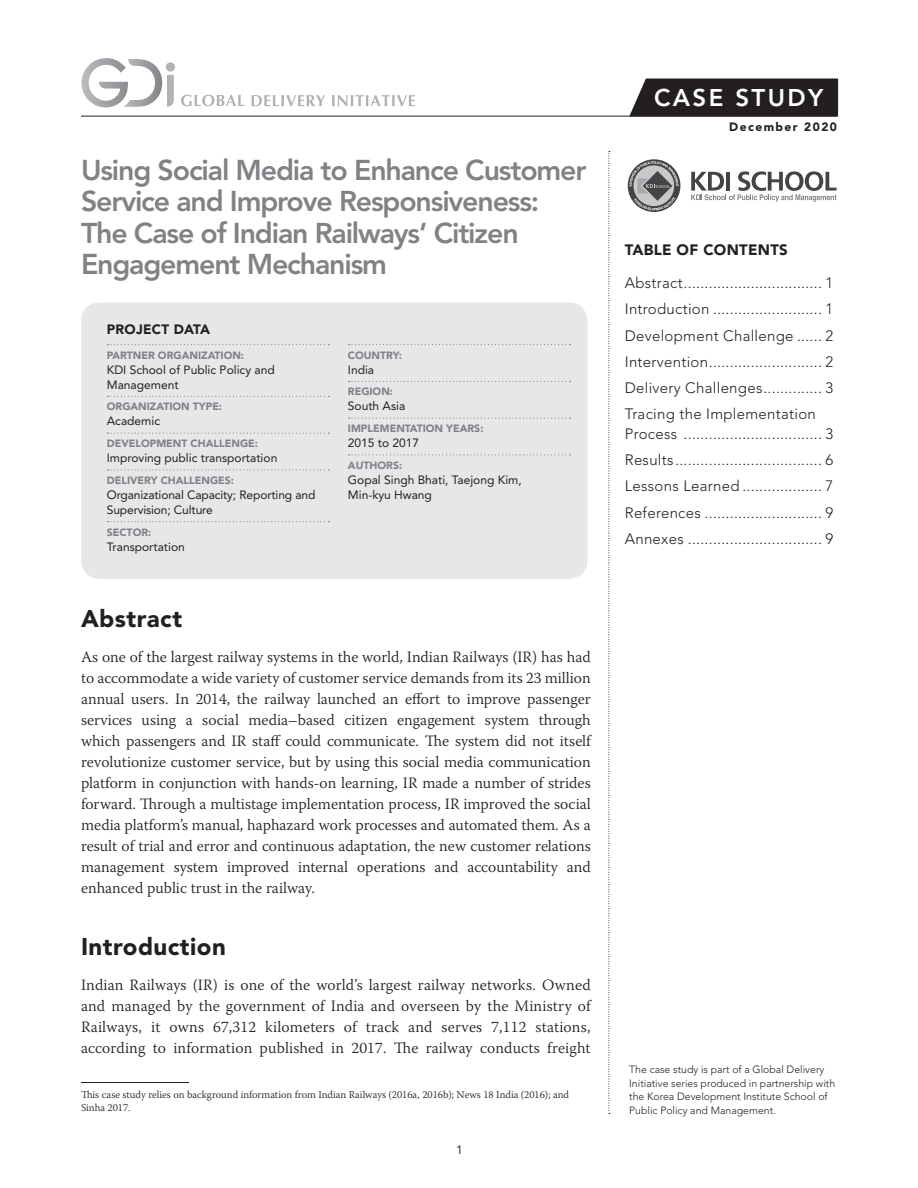
<style>
.page{position:relative;width:918px;height:1188px;background:#fff}
.page>*{position:absolute;margin:0;border:0;box-sizing:border-box;transform-origin:0 0}
.head_-_title{font:800 28.5px/31.2px "Avenir LT Std";letter-spacing:-.04em;color:#808285}
.A_Head_sect_title{font:900 24px "Avenir LT Std";letter-spacing:.02em;color:#231f20}
.B_Head_2{font:800 24px "Avenir LT Std";letter-spacing:.1em;color:#fff}
.Body_text-first_para{font:300 15.75px/21px "Warnock Pro";color:#231f20;text-align:justify}
.t1{font:300 15px/19.5px "Avenir LT Std";letter-spacing:.02em;color:#231f20}
.TOC_Title{font:900 15px "Avenir LT Std";letter-spacing:.02em;color:#231f20}
.Proj_Contact_TOC_tit{font:900 13.5px "Avenir LT Std";letter-spacing:.02em;color:#231f20}
.Project_Description{font:12px/15px "Avenir LT Std";color:#231f20}
.t2{font:900 12px "Avenir LT Std";letter-spacing:.12em;color:#231f20}
.t3{font:12px "Avenir LT Std";color:#231f20;scale:1.1 1}
.Acknowledgments{font:300 10.5px/13.5px "Avenir LT Std";color:#231f20}
.Poject_TITLE{font:900 10.5px "Avenir LT Std";color:#808285}
.Footnote_text{font:300 10.5px/13.5px "Warnock Pro";color:#231f20}
</style>
<div class="page">
<div style="left:81px;top:302px;width:507px;height:277px;background:#e6e7e9;border-radius:19px"></div>
<svg style="left:107px;top:344px;width:223px;height:1px"></svg>
<svg style="left:107px;top:396px;width:223px;height:1px"></svg>
<svg style="left:107px;top:433px;width:223px;height:1px"></svg>
<svg style="left:107px;top:469px;width:223px;height:1px"></svg>
<svg style="left:107px;top:521px;width:223px;height:1px"></svg>
<svg style="left:348px;top:344px;width:223px;height:1px"></svg>
<svg style="left:348px;top:381px;width:223px;height:1px"></svg>
<svg style="left:348px;top:418px;width:223px;height:1px"></svg>
<svg style="left:348px;top:454px;width:223px;height:1px"></svg>
<svg style="left:609px;top:151px;width:1px;height:963px"></svg>
<div style="left:629px;top:79px;width:209px;height:37px;background:#231f20"></div>
<hr style="left:81px;top:116px;width:756px;height:1px;background:#231f20">
<svg style="left:628px;top:159px;width:52px;height:53px"></svg>
<svg style="left:629px;top:161px;width:49px;height:49px;background:#969798"></svg>
<svg style="left:691px;top:171px;width:146px;height:31px"></svg>
<svg style="left:181px;top:95px;width:63px;height:11px"></svg>
<svg style="left:251px;top:95px;width:74px;height:11px"></svg>
<svg style="left:332px;top:95px;width:83px;height:11px"></svg>
<svg style="left:82px;top:58px;width:92px;height:49px"></svg>
<div style="left:166px;top:62px;width:9px;height:10px;background:#b1b2b6;border-radius:50%"></div>
<hr style="left:81px;top:1082px;width:108px;height:1px;background:#231f20">
<p class="head_-_title" style="left:81px;top:155px;width:507px">Using Social Media to Enhance Customer Service and Improve Responsiveness:<br>The Case of Indian Railways’ Citizen Engagement Mechanism</p>
<p class="Proj_Contact_TOC_tit" style="left:107px;top:321px;width:105px">PROJECT DATA</p>
<p class="Poject_TITLE" style="left:107px;top:349px;width:139px">PARTNER ORGANIZATION:</p>
<p class="Project_Description" style="left:107px;top:362px;width:169px">KDI School of Public Policy and<br>Management</p>
<p class="Poject_TITLE" style="left:107px;top:400px;width:117px">ORGANIZATION TYPE:</p>
<p class="Project_Description" style="left:107px;top:414px;width:55px">Academic</p>
<p class="Poject_TITLE" style="left:107px;top:437px;width:153px">DEVELOPMENT CHALLENGE:</p>
<p class="Project_Description" style="left:107px;top:451px;width:172px">Improving public transportation</p>
<p class="Poject_TITLE" style="left:107px;top:474px;width:129px">DELIVERY CHALLENGES:</p>
<p class="Project_Description" style="left:107px;top:487px;width:210px">Organizational Capacity; Reporting and<br>Supervision; Culture</p>
<p class="Poject_TITLE" style="left:107px;top:526px;width:46px">SECTOR:</p>
<p class="Project_Description" style="left:107px;top:539px;width:80px">Transportation</p>
<p class="Poject_TITLE" style="left:348px;top:349px;width:55px">COUNTRY:</p>
<p class="Project_Description" style="left:348px;top:362px;width:28px">India</p>
<p class="Poject_TITLE" style="left:348px;top:385px;width:47px">REGION:</p>
<p class="Project_Description" style="left:348px;top:399px;width:59px">South Asia</p>
<p class="Poject_TITLE" style="left:348px;top:422px;width:137px">IMPLEMENTATION YEARS:</p>
<p class="Project_Description" style="left:348px;top:436px;width:73px">2015 to 2017</p>
<p class="Poject_TITLE" style="left:348px;top:459px;width:56px">AUTHORS:</p>
<p class="Project_Description" style="left:348px;top:472px;width:175px">Gopal Singh Bhati, Taejong Kim,<br>Min-kyu Hwang</p>
<p class="A_Head_sect_title" style="left:81px;top:604px;width:103px">Abstract</p>
<p class="Body_text-first_para" style="left:81px;top:646px;width:511px">As one of the largest railway systems in the world, Indian Railways (IR) has had to accommodate a wide variety of customer service demands from its 23 million annual users. In 2014, the railway launched an effort to improve passenger services using a social media–based citizen engagement system through which passengers and IR staff could communicate. The system did not itself revolutionize customer service, but by using this social media communication platform in conjunction with hands-on learning, IR made a number of strides forward. Through a multistage implementation process, IR improved the social media platform’s manual, haphazard work processes and automated them. As a result of trial and error and continuous adaptation, the new customer relations management system improved internal operations and accountability and enhanced public trust in the railway.</p>
<p class="A_Head_sect_title" style="left:81px;top:932px;width:146px">Introduction</p>
<p class="Body_text-first_para" style="left:81px;top:974px;width:511px">Indian Railways (IR) is one of the world’s largest railway networks. Owned and managed by the government of India and overseen by the Ministry of Railways, it owns 67,312 kilometers of track and serves 7,112 stations, according to information published in 2017. The railway conducts freight</p>
<p class="Footnote_text" style="left:81px;top:1088px;width:490px">This case study relies on background information from Indian Railways (2016a, 2016b); News 18 India (2016); and<br>Sinha 2017.</p>
<p class="t3" style="left:456px;top:1143px;width:8px">1</p>
<p class="B_Head_2" style="left:654px;top:83px;width:171px">CASE STUDY</p>
<p class="t2" style="left:729px;top:120px;width:109px">December 2020</p>
<p class="TOC_Title" style="left:625px;top:241px;width:165px">TABLE OF CONTENTS</p>
<p class="t1" style="left:625px;top:273px;width:210px">Abstract................................. 1</p>
<p class="t1" style="left:625px;top:300px;width:210px">Introduction .......................... 1</p>
<p class="t1" style="left:625px;top:326px;width:210px">Development Challenge ...... 2</p>
<p class="t1" style="left:625px;top:352px;width:210px">Intervention........................... 2</p>
<p class="t1" style="left:625px;top:378px;width:210px">Delivery Challenges.............. 3</p>
<p class="t1" style="left:625px;top:405px;width:210px">Tracing the Implementation<br>Process ................................. 3</p>
<p class="t1" style="left:625px;top:450px;width:210px">Results................................... 6</p>
<p class="t1" style="left:625px;top:477px;width:210px">Lessons Learned ................... 7</p>
<p class="t1" style="left:625px;top:503px;width:210px">References ............................ 9</p>
<p class="t1" style="left:625px;top:529px;width:210px">Annexes ................................ 9</p>
<p class="Acknowledgments" style="left:629px;top:1063px;width:207px">The case study is part of a Global Delivery Initiative series produced in partnership with the Korea Development Institute School of Public Policy and Management.</p>
</div>
